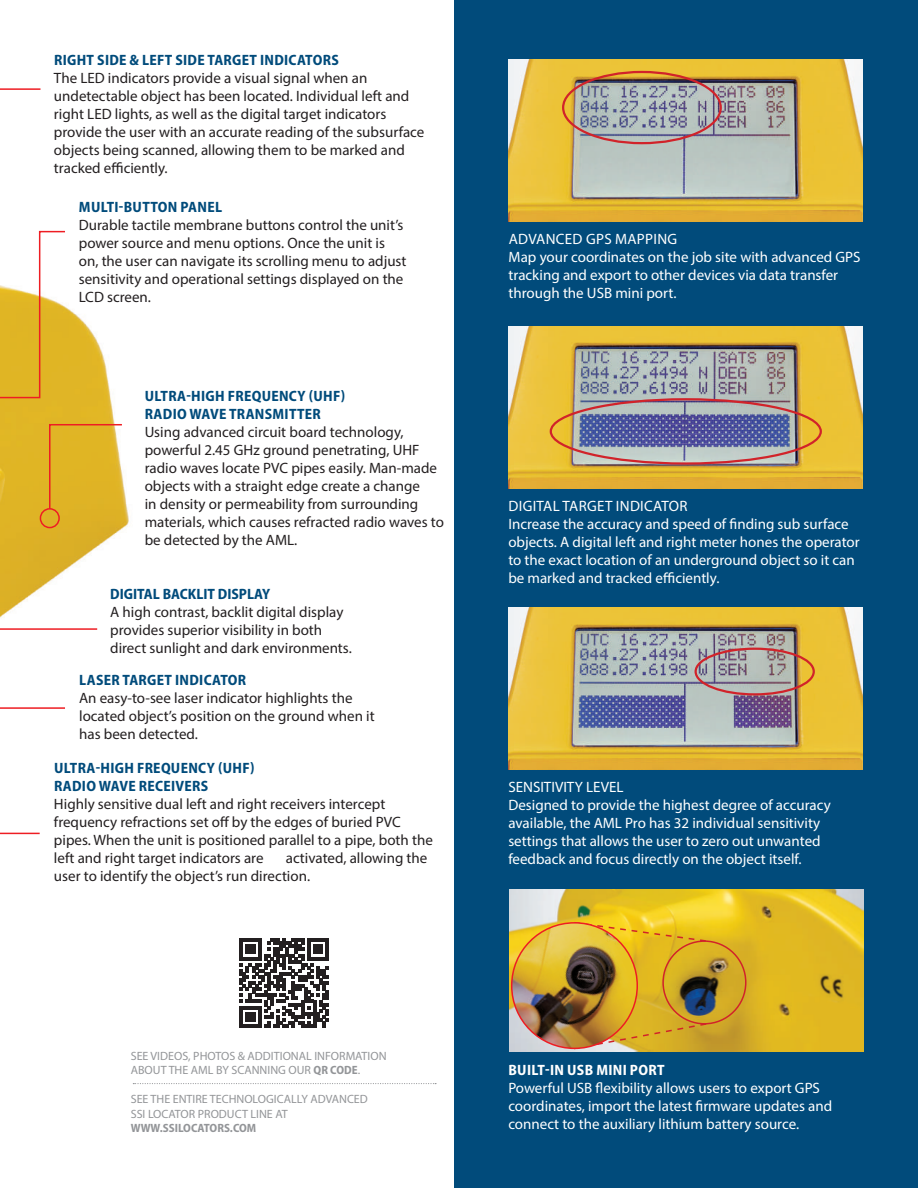
<style>
.page{position:relative;width:918px;height:1188px;background:#fff}
.page>*{position:absolute;margin:0;border:0;box-sizing:border-box;transform-origin:0 0}
.t1{font:15px/18px "Myriad Pro";color:#231f20}
.t2{font:15px/18px "Myriad Pro";color:#fff}
.t3{font:700 semi-condensed 15px/18px "Myriad Pro";letter-spacing:.02em;color:#014b7b}
.t4{font:700 semi-condensed 15px "Myriad Pro";color:#014b7b}
.t5{font:700 semi-condensed 15px "Myriad Pro";letter-spacing:.02em;color:#fff}
.t6{font:12px/14.4px "Myriad Pro";color:#939598}
.t7{font:700 semi-condensed 12px "Myriad Pro";color:#939598}
.s1{font-weight:700;font-stretch:semi-condensed}
</style>
<div class="page">
<div style="left:454px;top:0;width:464px;height:1188px;background:#014b7b"></div>
<hr style="left:0;top:707px;width:65px;height:2px;background:#ee1d23">
<svg style="left:0;top:832px;width:40px;height:3px"></svg>
<svg style="left:0;top:88px;width:123px;height:542px"></svg>
<svg style="left:239px;top:939px;width:90px;height:89px"></svg>
<img style="left:508px;top:60px;width:354px;height:162px">
<img style="left:508px;top:607px;width:354px;height:162px">
<img style="left:508px;top:326px;width:354px;height:162px">
<svg style="left:133px;top:1083px;width:303px;height:1px"></svg>
<img style="left:509px;top:889px;width:354px;height:162px">
<div style="left:662px;top:940px;width:85px;height:85px;border:2px solid #d1232a;border-radius:50%"></div>
<div style="left:550px;top:398px;width:272px;height:67px;border:2px solid #d1232a;border-radius:50%"></div>
<div style="left:562px;top:71px;width:160px;height:73px;border:2px solid #d1232a;border-radius:50%"></div>
<div style="left:695px;top:648px;width:120px;height:48px;border:2px solid #d1232a;border-radius:50%"></div>
<svg style="left:573px;top:921px;width:134px;height:22px;background:#edbd1f"></svg>
<svg style="left:572px;top:1022px;width:136px;height:28px;background:#d6aa39"></svg>
<img style="left:512px;top:923px;width:125px;height:125px;border-radius:63px">
<p class="t3" style="left:54px;top:50px;width:286px">RIGHT SIDE &amp; LEFT SIDE TARGET INDICATORS</p>
<p class="t1" style="left:54px;top:69px;width:372px">The LED indicators provide a visual signal when an undetectable object has been located. Individual left and right LED lights, as well as the digital target indicators provide the user with an accurate reading of the subsurface objects being scanned, allowing them to be marked and tracked efficiently.</p>
<p class="t3" style="left:79px;top:197px;width:145px">MULTI-BUTTON PANEL</p>
<p class="t1" style="left:79px;top:215px;width:329px">Durable tactile membrane buttons control the unit’s power source and menu options. Once the unit is on, the user can navigate its scrolling menu to adjust sensitivity and operational settings displayed on the LCD screen.</p>
<p class="t3" style="left:145px;top:386px;width:202px">ULTRA-HIGH FREQUENCY (UHF)<br>RADIO WAVE TRANSMITTER</p>
<p class="t1" style="left:145px;top:423px;width:301px">Using advanced circuit board technology, powerful 2.45 GHz ground penetrating, UHF radio waves locate PVC pipes easily. Man-made objects with a straight edge create a change<br>in density or permeability from surrounding materials, which causes refracted radio waves to be detected by the AML.</p>
<p class="t4" style="left:110px;top:584px;width:162px">DIGITAL BACKLIT DISPLAY</p>
<p class="t1" style="left:110px;top:603px;width:243px">A high contrast, backlit digital display provides superior visibility in both direct sunlight and dark environments.</p>
<p class="t3" style="left:79px;top:671px;width:168px">LASER TARGET INDICATOR</p>
<p class="t1" style="left:79px;top:689px;width:297px">An easy-to-see laser indicator highlights the located object’s position on the ground when it has been detected.</p>
<p class="t3" style="left:54px;top:758px;width:202px">ULTRA-HIGH FREQUENCY (UHF)<br>RADIO WAVE RECEIVERS</p>
<p class="t1" style="left:54px;top:795px;width:380px">Highly sensitive dual left and right receivers intercept frequency refractions set off by the edges of buried PVC pipes. When the unit is positioned parallel to a pipe, both the left and right target indicators are</p>
<p class="t1" style="left:54px;top:849px;width:375px;text-indent:232px">activated, allowing the user to identify the object’s run direction.</p>
<p class="t2" style="left:509px;top:230px;width:354px">ADVANCED GPS MAPPING<br>Map your coordinates on the job site with advanced GPS tracking and export to other devices via data transfer through the USB mini port.</p>
<p class="t2" style="left:508px;top:497px;width:353px">DIGITAL TARGET INDICATOR<br>Increase the accuracy and speed of finding sub surface objects. A digital left and right meter hones the operator to the exact location of an underground object so it can be marked and tracked efficiently.</p>
<p class="t2" style="left:508px;top:777px;width:324px">SENSITIVITY LEVEL<br>Designed to provide the highest degree of accuracy available, the AML Pro has 32 individual sensitivity settings that allows the user to zero out unwanted feedback and focus directly on the object itself.</p>
<p class="t6" style="left:131px;top:1049px;width:257px">SEE VIDEOS, PHOTOS &amp; ADDITIONAL INFORMATION<br>ABOUT THE AML BY SCANNING OUR <span class="s1">QR CODE</span>.</p>
<p class="t6" style="left:131px;top:1092px;width:239px">SEE THE ENTIRE TECHNOLOGICALLY ADVANCED<br>SSI LOCATOR PRODUCT LINE AT</p>
<p class="t7" style="left:131px;top:1120px;width:127px">WWW.SSILOCATORS.COM</p>
<p class="t5" style="left:509px;top:1060px;width:158px">BUILT-IN USB MINI PORT</p>
<p class="t2" style="left:508px;top:1078px;width:325px">Powerful USB flexibility allows users to export GPS coordinates, import the latest firmware updates and connect to the auxiliary lithium battery source.</p>
</div>
